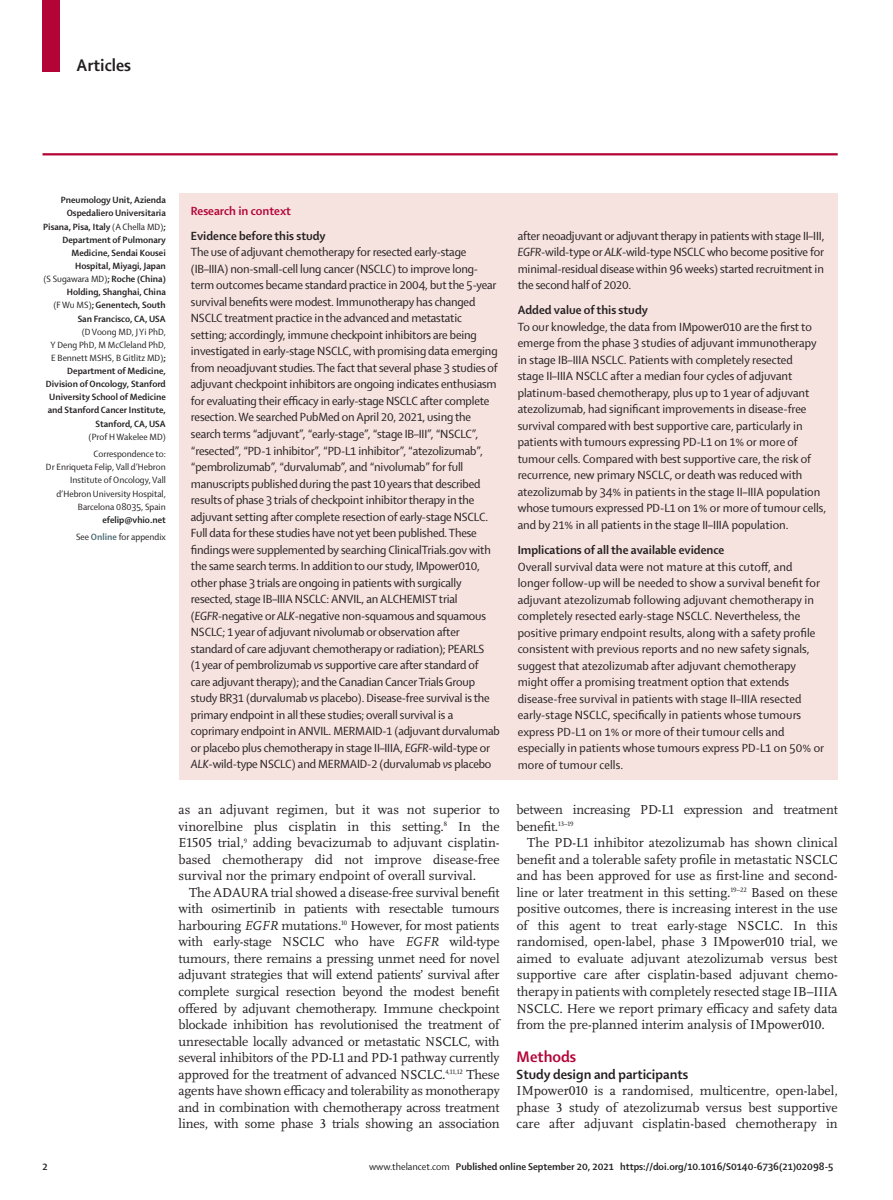
<style>
.page{position:relative;width:893px;height:1200px;background:#fff}
.page>*{position:absolute;margin:0;border:0;box-sizing:border-box;transform-origin:0 0}
.t1{font:700 18px "Shaker 2 Lancet";color:#231f20}
.t2{font:700 16.5px "Shaker 2 Lancet";color:#b30437}
.t3{font:700 14.25px "Shaker 2 Lancet";color:#231f20}
.t4{font:13.5px/16.5px "Scala Lancet Pro";letter-spacing:-.01em;color:#231f20;text-align:justify}
.t5{font:12.75px/16.5px "Shaker 2 Lancet";letter-spacing:-.01em;color:#231f20}
.t6{font:12.75px/16.5px "Shaker 2 Lancet";letter-spacing:.01em;color:#231f20}
.t7{font:700 12.75px "Shaker 2 Lancet";color:#231f20}
.t8{font:700 12.75px "Shaker 2 Lancet";color:#b30437}
.t9{font:700 10.5px "Shaker 2 Lancet";color:#231f20}
.t10{font:700 9.75px/13px "Shaker 2 Lancet";color:#231f20;text-align:right}
.t11{font:9.75px/13px "Shaker 2 Lancet";color:#231f20;text-align:center}
.s1{font-weight:400}
.s2{color:#4d6a74}
.s3{font-style:italic}
</style>
<div class="page">
<div style="left:43px;top:0;width:17px;height:71px;background:#b30437"></div>
<hr style="left:43px;top:153px;width:795px;height:2px;background:#b30437">
<div style="left:180px;top:193px;width:658px;height:586px;background:#f6e2df"></div>
<h1 class="t1" style="left:77px;top:54px;width:56px">Articles</h1>
<p class="t10" style="left:43px;top:193px;width:124px">Pneumology Unit, Azienda<br>Ospedaliero Universitaria<br>Pisana, Pisa, Italy <span class="s1">(A Chella MD)</span>;<br>Department of Pulmonary<br>Medicine, Sendai Kousei<br>Hospital, Miyagi, Japan<br><span class="s1">(S Sugawara MD)</span>; Roche (China)<br>Holding, Shanghai, China<br><span class="s1">(F Wu MS)</span>; Genentech, South<br>San Francisco, CA, USA</p>
<p class="t10" style="left:46px;top:324px;width:121px"><span class="s1">(D Voong MD, J Yi PhD,<br>Y Deng PhD, M McCleland PhD,<br>E Bennett MSHS, B Gitlitz MD)</span>;<br>Department of Medicine,<br>Division of Oncology, Stanford<br>University School of Medicine and Stanford Cancer Institute,<br>Stanford, CA, USA</p>
<p class="t11" style="left:89px;top:427px;width:79px;line-height:17.4px">(Prof H Wakelee MD)<br>Correspondence to:</p>
<p class="t11" style="left:46px;top:460px;width:121px;text-align:right">Dr Enriqueta Felip, Vall d’Hebron<br>Institute of Oncology, Vall d’Hebron University Hospital,<br>Barcelona 08035, Spain</p>
<p class="t10" style="left:76px;top:510px;width:91px;line-height:17.4px">efelip@vhio.net<br><span class="s1">See</span> <span class="s2">Online</span> <span class="s1">for appendix</span></p>
<p class="t8" style="left:191px;top:202px;width:102px">Research in context</p>
<p class="t7" style="left:191px;top:227px;width:136px">Evidence before this study</p>
<p class="t5" style="left:191px;top:243px;width:310px">The use of adjuvant chemotherapy for resected early-stage (IB–IIIA) non-small-cell lung cancer (NSCLC) to improve long&shy;term outcomes became standard practice in 2004, but the 5-year survival benefits were modest. Immunotherapy has changed NSCLC treatment practice in the advanced and metastatic setting; accordingly, immune checkpoint inhibitors are being investigated in early-stage NSCLC, with promising data emerging from neoadjuvant studies. The fact that several phase 3 studies of adjuvant checkpoint inhibitors are ongoing indicates enthusiasm for evaluating their efficacy in early-stage NSCLC after complete resection. We searched PubMed on April 20, 2021, using the search terms “adjuvant”, “early-stage”, “stage IB–III”, “NSCLC”, “resected”, “PD-1 inhibitor”, “PD-L1 inhibitor”, “atezolizumab”, “pembrolizumab”, “durvalumab”, and “nivolumab” for full manuscripts published during the past 10 years that described results of phase 3 trials of checkpoint inhibitor therapy in the adjuvant setting after complete resection of early-stage NSCLC.<br>Full data for these studies have not yet been published. These findings were supplemented by searching ClinicalTrials.gov with the same search terms. In addition to our study, IMpower010, other phase 3 trials are ongoing in patients with surgically resected, stage IB–IIIA NSCLC: ANVIL, an ALCHEMIST trial (<span class="s3">EGFR-</span>negative or <span class="s3">ALK</span>-negative non-squamous and squamous NSCLC; 1 year of adjuvant nivolumab or observation after standard of care adjuvant chemotherapy or radiation); PEARLS<br>(1 year of pembrolizumab <span class="s3">vs</span> supportive care after standard of care adjuvant therapy); and the Canadian Cancer Trials Group study BR31 (durvalumab <span class="s3">vs</span> placebo). Disease-free survival is the primary endpoint in all these studies; overall survival is a coprimary endpoint in ANVIL. MERMAID-1 (adjuvant durvalumab or placebo plus chemotherapy in stage II–IIIA, <span class="s3">EGFR</span>-wild-type or <span class="s3">ALK</span>-wild-type NSCLC) and MERMAID-2 (durvalumab <span class="s3">vs</span> placebo</p>
<p class="t4" style="left:179px;top:801px;width:323px">as an adjuvant regimen, but it was not superior to vinorelbine plus cisplatin in this setting.<sup>8</sup> In the E1505 trial,<sup>9</sup> adding bevacizumab to adjuvant cisplatin&shy;based chemotherapy did not improve disease-free survival nor the primary endpoint of overall survival.</p>
<p class="t4" style="left:179px;top:884px;width:324px;text-align:left;text-indent:11px">The ADAURA trial showed a disease-free survival benefit with osimertinib in patients with resectable tumours harbouring <span class="s3">EGFR</span> mutations.<sup>10</sup> However, for most patients with early-stage NSCLC who have <span class="s3">EGFR</span> wild-type tumours, there remains a pressing unmet need for novel adjuvant strategies that will extend patients’ survival after complete surgical resection beyond the modest benefit offered by adjuvant chemotherapy. Immune checkpoint blockade inhibition has revolutionised the treatment of unresectable locally advanced or metastatic NSCLC, with several inhibitors of the PD-L1 and PD-1 pathway currently approved for the treatment of advanced NSCLC.<sup>4,11,12</sup> These agents have shown efficacy and tolerability as monotherapy and in combination with chemotherapy across treatment lines, with some phase 3 trials showing an association</p>
<p class="t5" style="left:518px;top:227px;width:308px;text-align:justify">after neoadjuvant or adjuvant therapy in patients with stage II–III, <span class="s3">EGFR</span>-wild-type or <span class="s3">ALK</span>-wild-type NSCLC who become positive for minimal-residual disease within 96 weeks) started recruitment in the second half of 2020.</p>
<p class="t7" style="left:518px;top:302px;width:132px">Added value of this study</p>
<p class="t5" style="left:518px;top:318px;width:310px">To our knowledge, the data from IMpower010 are the first to emerge from the phase 3 studies of adjuvant immunotherapy in stage IB–IIIA NSCLC. Patients with completely resected<br>stage II–IIIA NSCLC after a median four cycles of adjuvant platinum-based chemotherapy, plus up to 1 year of adjuvant atezolizumab, had significant improvements in disease-free survival compared with best supportive care, particularly in patients with tumours expressing PD-L1 on 1% or more of tumour cells. Compared with best supportive care, the risk of recurrence, new primary NSCLC, or death was reduced with atezolizumab by 34% in patients in the stage II–IIIA population whose tumours expressed PD-L1 on 1% or more of tumour cells, and by 21% in all patients in the stage II–IIIA population.</p>
<p class="t7" style="left:518px;top:541px;width:208px">Implications of all the available evidence</p>
<p class="t6" style="left:518px;top:557px;width:308px">Overall survival data were not mature at this cutoff, and longer follow-up will be needed to show a survival benefit for adjuvant atezolizumab following adjuvant chemotherapy in completely resected early-stage NSCLC. Nevertheless, the positive primary endpoint results, along with a safety profile consistent with previous reports and no new safety signals, suggest that atezolizumab after adjuvant chemotherapy might offer a promising treatment option that extends disease-free survival in patients with stage II–IIIA resected early-stage NSCLC, specifically in patients whose tumours express PD-L1 on 1% or more of their tumour cells and especially in patients whose tumours express PD-L1 on 50% or more of tumour cells.</p>
<p class="t4" style="left:517px;top:801px;width:323px">between increasing PD-L1 expression and treatment benefit.<sup>13–19</sup></p>
<p class="t4" style="left:517px;top:834px;width:323px;text-indent:11px">The PD-L1 inhibitor atezolizumab has shown clinical benefit and a tolerable safety profile in metastatic NSCLC and has been approved for use as first-line and second&shy;line or later treatment in this setting.<sup>19–22</sup> Based on these positive outcomes, there is increasing interest in the use of this agent to treat early-stage NSCLC. In this randomised, open-label, phase 3 IMpower010 trial, we aimed to evaluate adjuvant atezolizumab versus best supportive care after cisplatin-based adjuvant chemo&shy;therapy in patients with completely resected stage IB–IIIA NSCLC. Here we report primary efficacy and safety data from the pre-planned interim analysis of IMpower010.</p>
<p class="t2" style="left:517px;top:1045px;width:61px">Methods</p>
<p class="t3" style="left:517px;top:1064px;width:173px">Study design and participants</p>
<p class="t4" style="left:517px;top:1082px;width:323px">IMpower010 is a randomised, multicentre, open-label, phase 3 study of atezolizumab versus best supportive care after adjuvant cisplatin-based chemotherapy in</p>
<p class="t9" style="left:43px;top:1159px;width:7px">2</p>
<p class="t9" style="left:369px;top:1159px;width:466px"><span class="s1">www.thelancet.com</span> Published online September 20, 2021 https://doi.org/10.1016/S0140-6736(21)02098-5</p>
</div>
